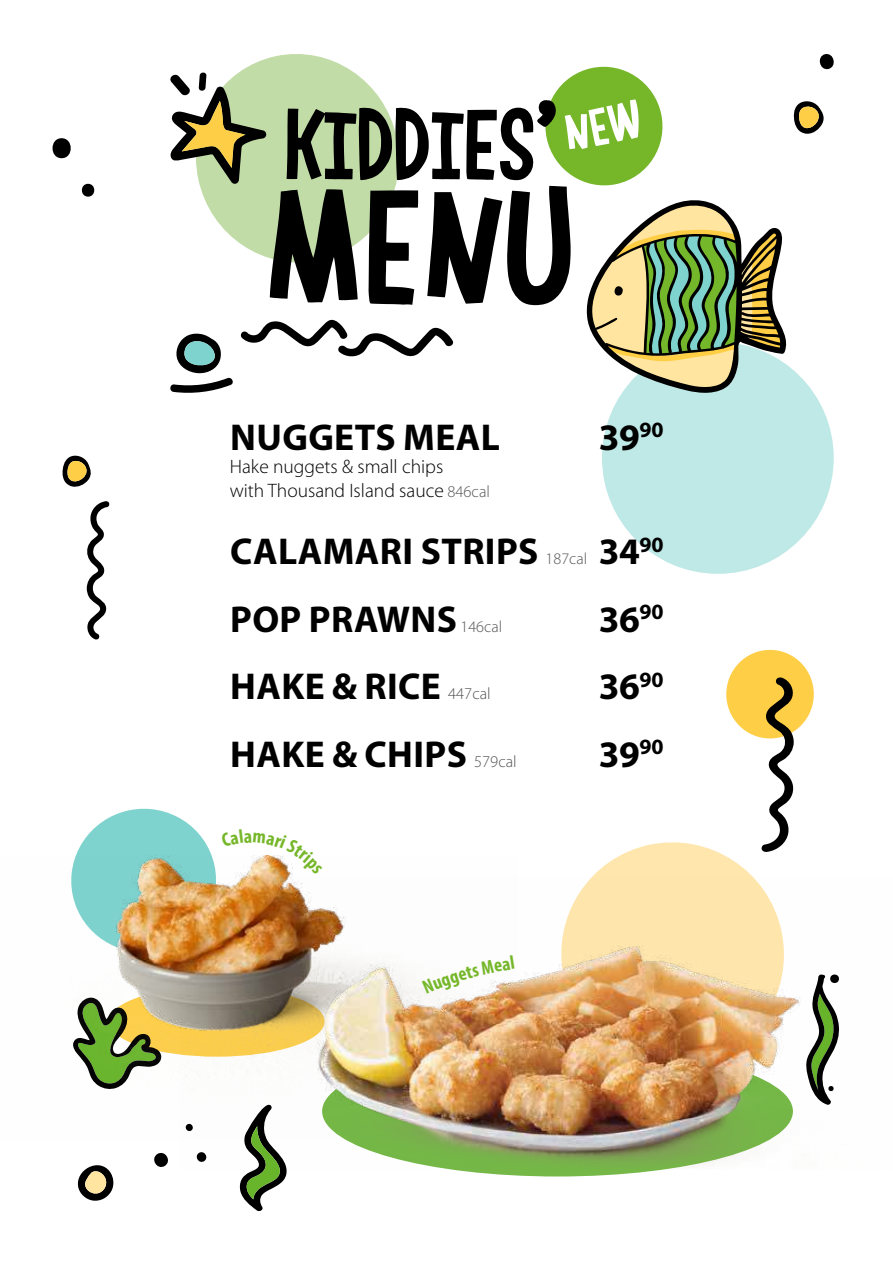
<style>
.page{position:relative;width:893px;height:1263px;background:#fff}
.page>*{position:absolute;margin:0;border:0;box-sizing:border-box;transform-origin:0 0}
.t1{font:147.75px "Fishaways";color:#000}
.t2{font:90.6px "Fishaways";letter-spacing:-.025em;color:#000}
.t3{font:700 37.5px "Myriad Pro";letter-spacing:.01em;color:#000}
.t4{font:300 19.5px/23.7px "Myriad Pro";color:#000}
.t5{font:300 16.5px "Myriad Pro";color:#575656}
.t6{font:300 16.2px "Myriad Pro";color:#575656}
.s1{font-size:16.5px;color:#575656}
</style>
<div class="page">
<img style="left:73px;top:959px;width:107px;height:130px">
<div style="left:602px;top:342px;width:232px;height:232px;background:#bfe9e6;border-radius:50%"></div>
<div style="left:726px;top:650px;width:88px;height:88px;background:#fece47;border-radius:50%"></div>
<svg style="left:761px;top:677px;width:34px;height:155px"></svg>
<svg style="left:819px;top:54px;width:15px;height:16px"></svg>
<svg style="left:793px;top:101px;width:31px;height:33px"></svg>
<svg style="left:199px;top:54px;width:200px;height:209px;fill:#c2dca7"></svg>
<svg style="left:170px;top:71px;width:96px;height:114px"></svg>
<svg style="left:52px;top:138px;width:19px;height:20px"></svg>
<svg style="left:81px;top:184px;width:14px;height:13px"></svg>
<svg style="left:62px;top:455px;width:29px;height:32px"></svg>
<svg style="left:86px;top:501px;width:24px;height:139px"></svg>
<svg style="left:591px;top:832px;width:198px;height:46px"></svg>
<img style="left:180px;top:878px;width:659px;height:292px">
<svg style="left:586px;top:200px;width:203px;height:193px"></svg>
<svg style="left:240px;top:1100px;width:48px;height:111px"></svg>
<svg style="left:170px;top:320px;width:284px;height:73px"></svg>
<svg style="left:77px;top:1165px;width:37px;height:36px"></svg>
<svg style="left:154px;top:1152px;width:14px;height:15px"></svg>
<svg style="left:183px;top:1122px;width:12px;height:11px"></svg>
<svg style="left:194px;top:1150px;width:15px;height:14px"></svg>
<img style="left:71px;top:808px;width:252px;height:151px">
<svg style="left:545px;top:66px;width:118px;height:120px"></svg>
<svg style="left:422px;top:955px;width:93px;height:38px"></svg>
<h2 class="t2" style="left:287px;top:95px;width:276px">KIDDIES’</h2>
<h1 class="t1" style="left:270px;top:166px;width:310px">MENU</h1>
<p class="t3" style="left:230px;top:415px;width:271px">NUGGETS MEAL</p>
<p class="t3" style="left:599px;top:415px;width:66px">39<sup>90</sup></p>
<p class="t4" style="left:230px;top:456px;width:262px">Hake nuggets &amp; small chips<br>with Thousand Island sauce <span class="s1">846cal</span></p>
<p class="t3" style="left:230px;top:529px;width:310px">CALAMARI STRIPS</p>
<p class="t6" style="left:546px;top:553px;width:43px">187cal</p>
<p class="t3" style="left:599px;top:529px;width:66px">34<sup>90</sup></p>
<p class="t3" style="left:230px;top:597px;width:228px">POP PRAWNS</p>
<p class="t6" style="left:461px;top:620px;width:43px">146cal</p>
<p class="t3" style="left:599px;top:597px;width:66px">36<sup>90</sup></p>
<p class="t3" style="left:230px;top:664px;width:212px">HAKE &amp; RICE</p>
<p class="t5" style="left:448px;top:687px;width:44px">447cal</p>
<p class="t3" style="left:230px;top:732px;width:238px">HAKE &amp; CHIPS</p>
<p class="t5" style="left:474px;top:755px;width:44px">579cal</p>
<p class="t3" style="left:599px;top:664px;width:66px">36<sup>90</sup></p>
<p class="t3" style="left:599px;top:732px;width:66px">39<sup>90</sup></p>
</div>
